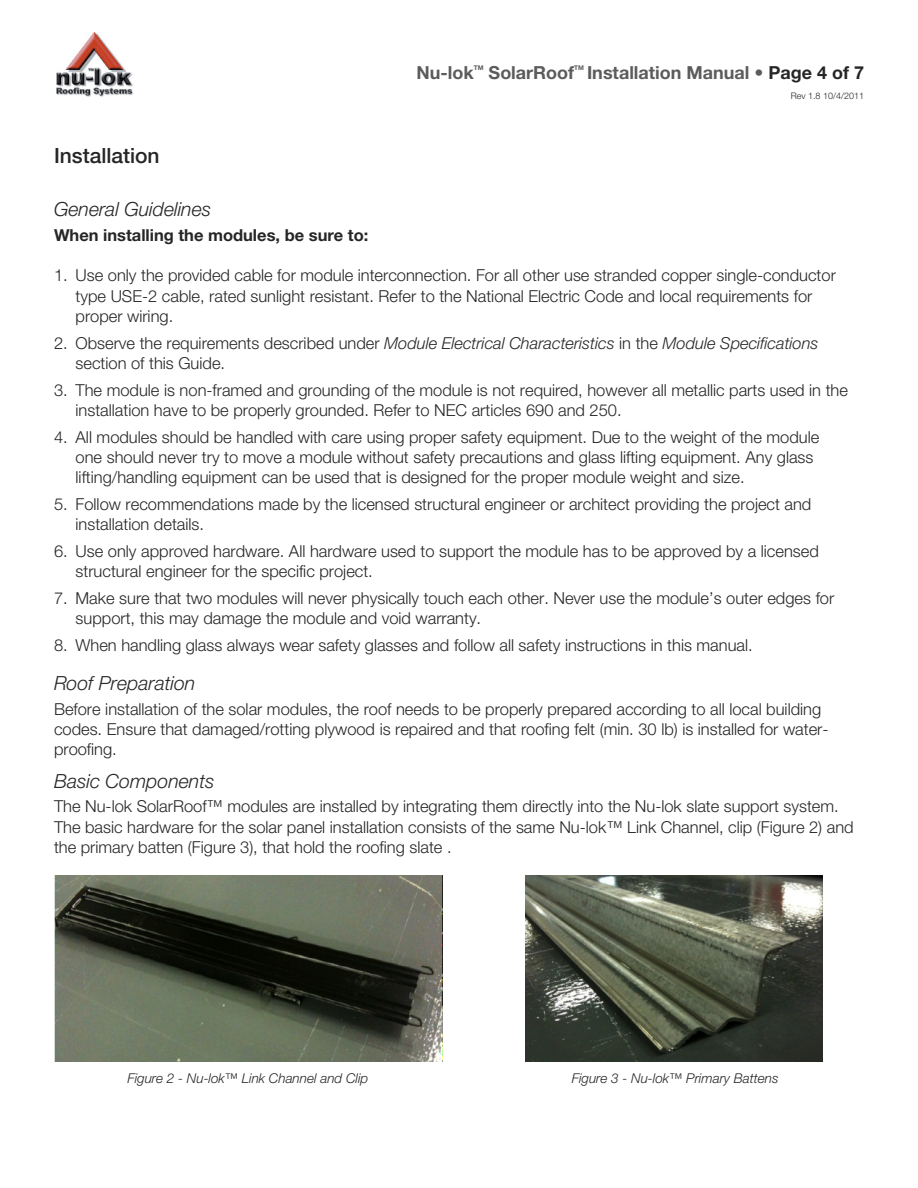
<style>
.page{position:relative;width:918px;height:1188px;background:#fff}
.page>*{position:absolute;margin:0;border:0;box-sizing:border-box;transform-origin:0 0}
.t1{font:500 21px "Helvetica ISVT";color:#272627}
.t2{font:italic 300 19.5px "Helvetica ISVT";color:#272627}
.t3{font:700 18px "Helvetica ISVT";color:#5d5c5d}
.t4{font:300 16.5px/20.2px "Helvetica ISVT";color:#272627}
.t5{font:700 16.5px "Helvetica ISVT";color:#272627}
.t6{font:italic 300 13.5px "Helvetica ISVT";color:#272627}
.t7{font:300 9px "Helvetica ISVT";color:#272627}
.t8{font:700 6.45px "Helvetica ISVT";color:#5d5c5d}
.s1{color:#272627}
.s2{font-style:italic}
</style>
<div class="page">
<img style="left:56px;top:32px;width:77px;height:64px">
<img style="left:54px;top:876px;width:388px;height:186px">
<img style="left:526px;top:876px;width:297px;height:186px">
<p class="t3" style="left:417px;top:66px;width:59px">Nu-lok</p>
<p class="t8" style="left:474px;top:66px;width:11px">TM</p>
<p class="t3" style="left:489px;top:66px;width:87px">SolarRoof</p>
<p class="t8" style="left:574px;top:66px;width:11px">TM</p>
<p class="t3" style="left:587px;top:66px;width:278px">Installation Manual • <span class="s1">Page 4 of 7</span></p>
<p class="t7" style="left:791px;top:93px;width:75px">Rev 1.8 10/4/2011</p>
<p class="t1" style="left:54px;top:148px;width:107px">Installation</p>
<p class="t2" style="left:54px;top:202px;width:159px">General Guidelines</p>
<p class="t5" style="left:54px;top:229px;width:316px">When installing the modules, be sure to:</p>
<p class="t4" style="left:76px;top:267px;width:762px;text-indent:-22px">1. Use only the provided cable for module interconnection. For all other use stranded copper single-conductor type USE-2 cable, rated sunlight resistant. Refer to the National Electric Code and local requirements for proper wiring.</p>
<p class="t4" style="left:76px;top:334px;width:744px;text-indent:-22px">2. Observe the requirements described under <span class="s2">Module Electrical Characteristics</span> in the <span class="s2">Module Specifications </span>section of this Guide.</p>
<p class="t4" style="left:76px;top:381px;width:774px;text-indent:-22px">3. The module is non-framed and grounding of the module is not required, however all metallic parts used in the installation have to be properly grounded. Refer to NEC articles 690 and 250.</p>
<p class="t4" style="left:76px;top:428px;width:745px;text-indent:-22px">4. All modules should be handled with care using proper safety equipment. Due to the weight of the module one should never try to move a module without safety precautions and glass lifting equipment. Any glass lifting/handling equipment can be used that is designed for the proper module weight and size.</p>
<p class="t4" style="left:76px;top:495px;width:737px;text-indent:-22px">5. Follow recommendations made by the licensed structural engineer or architect providing the project and installation details.</p>
<p class="t4" style="left:76px;top:542px;width:745px;text-indent:-22px">6. Use only approved hardware. All hardware used to support the module has to be approved by a licensed structural engineer for the specific project.</p>
<p class="t4" style="left:76px;top:589px;width:760px;text-indent:-22px">7. Make sure that two modules will never physically touch each other. Never use the module’s outer edges for support, this may damage the module and void warranty.</p>
<p class="t4" style="left:54px;top:636px;width:700px">8. When handling glass always wear safety glasses and follow all safety instructions in this manual.</p>
<p class="t2" style="left:54px;top:676px;width:143px">Roof Preparation</p>
<p class="t4" style="left:54px;top:700px;width:776px">Before installation of the solar modules, the roof needs to be properly prepared according to all local building codes. Ensure that damaged/rotting plywood is repaired and that roofing felt (min. 30 lb) is installed for water&shy;proofing.</p>
<p class="t2" style="left:54px;top:774px;width:162px">Basic Components</p>
<p class="t4" style="left:54px;top:798px;width:801px">The Nu-lok SolarRoof™ modules are installed by integrating them directly into the Nu-lok slate support system.<br>The basic hardware for the solar panel installation consists of the same Nu-lok™ Link Channel, clip (Figure 2) and the primary batten (Figure 3), that hold the roofing slate .</p>
<p class="t6" style="left:128px;top:1073px;width:242px">Figure 2 - Nu-lok™ Link Channel and Clip</p>
<p class="t6" style="left:572px;top:1073px;width:208px">Figure 3 - Nu-lok™ Primary Battens</p>
</div>
